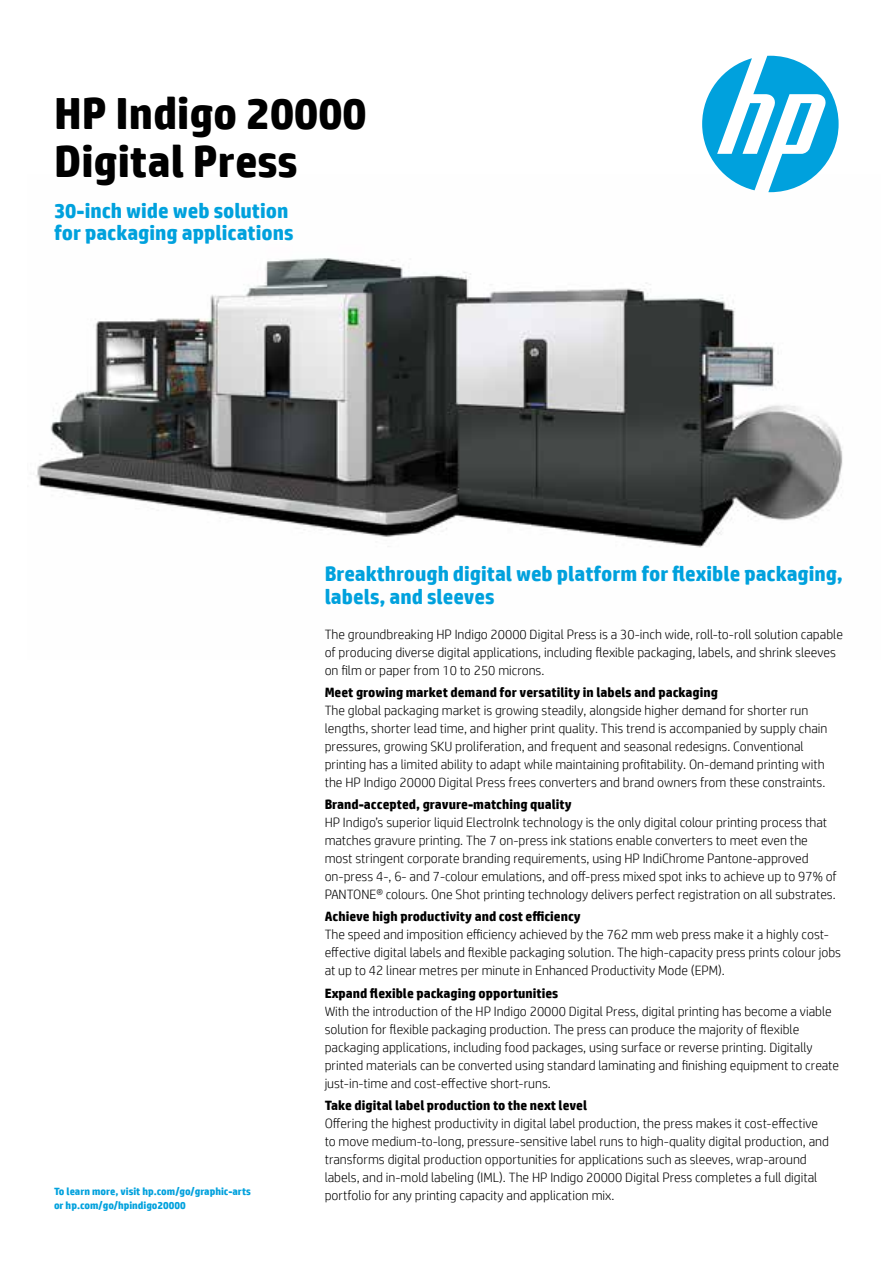
<style>
.page{position:relative;width:893px;height:1263px;background:#fff}
.page>*{position:absolute;margin:0;border:0;box-sizing:border-box;transform-origin:0 0}
.t1{font:700 45px/48px "HP Simplified";color:#000}
.t2{font:700 21px/22.5px "HP Simplified";color:#00a1dd}
.t3{font:300 13.5px/18px "HP Simplified";color:#000}
.t4{font:700 13.5px "HP Simplified";color:#000}
.t5{font:700 10.5px/13.5px "HP Simplified";color:#00a1dd}
</style>
<div class="page">
<img style="left:36px;top:192px;width:807px;height:356px">
<svg style="left:702px;top:56px;width:137px;height:136px"></svg>
<h1 class="t1" style="left:54px;top:89px;width:314px">HP Indigo 20000<br>Digital Press</h1>
<h2 class="t2" style="left:54px;top:199px;width:241px">30-inch wide web solution for packaging applications</h2>
<p class="t5" style="left:54px;top:1185px;width:198px">To learn more, visit hp.com/go/graphic-arts or hp.com/go/hpindigo20000</p>
<h2 class="t2" style="left:325px;top:562px;width:520px">Breakthrough digital web platform for flexible packaging, labels, and sleeves</h2>
<p class="t3" style="left:325px;top:625px;width:520px">The groundbreaking HP Indigo 20000 Digital Press is a 30-inch wide, roll-to-roll solution capable of producing diverse digital applications, including flexible packaging, labels, and shrink sleeves on film or paper from 10 to 250 microns.</p>
<p class="t4" style="left:325px;top:684px;width:395px">Meet growing market demand for versatility in labels and packaging</p>
<p class="t3" style="left:325px;top:701px;width:504px">The global packaging market is growing steadily, alongside higher demand for shorter run lengths, shorter lead time, and higher print quality. This trend is accompanied by supply chain pressures, growing SKU proliferation, and frequent and seasonal redesigns. Conventional printing has a limited ability to adapt while maintaining profitability. On-demand printing with the HP Indigo 20000 Digital Press frees converters and brand owners from these constraints.</p>
<p class="t4" style="left:325px;top:796px;width:249px">Brand-accepted, gravure-matching quality</p>
<p class="t3" style="left:325px;top:813px;width:514px">HP Indigo’s superior liquid ElectroInk technology is the only digital colour printing process that matches gravure printing. The 7 on-press ink stations enable converters to meet even the most stringent corporate branding requirements, using HP IndiChrome Pantone-approved on-press 4-, 6- and 7-colour emulations, and off-press mixed spot inks to achieve up to 97% of PANTONE® colours. One Shot printing technology delivers perfect registration on all substrates.</p>
<p class="t4" style="left:325px;top:909px;width:258px">Achieve high productivity and cost efficiency</p>
<p class="t3" style="left:325px;top:925px;width:518px">The speed and imposition efficiency achieved by the 762 mm web press make it a highly cost&shy;effective digital labels and flexible packaging solution. The high-capacity press prints colour jobs at up to 42 linear metres per minute in Enhanced Productivity Mode (EPM).</p>
<p class="t4" style="left:325px;top:985px;width:235px">Expand flexible packaging opportunities</p>
<p class="t3" style="left:325px;top:1002px;width:516px">With the introduction of the HP Indigo 20000 Digital Press, digital printing has become a viable solution for flexible packaging production. The press can produce the majority of flexible packaging applications, including food packages, using surface or reverse printing. Digitally printed materials can be converted using standard laminating and finishing equipment to create just-in-time and cost-effective short-runs.</p>
<p class="t4" style="left:325px;top:1097px;width:264px">Take digital label production to the next level</p>
<p class="t3" style="left:325px;top:1114px;width:506px">Offering the highest productivity in digital label production, the press makes it cost-effective to move medium-to-long, pressure-sensitive label runs to high-quality digital production, and transforms digital production opportunities for applications such as sleeves, wrap-around labels, and in-mold labeling (IML). The HP Indigo 20000 Digital Press completes a full digital portfolio for any printing capacity and application mix.</p>
</div>
